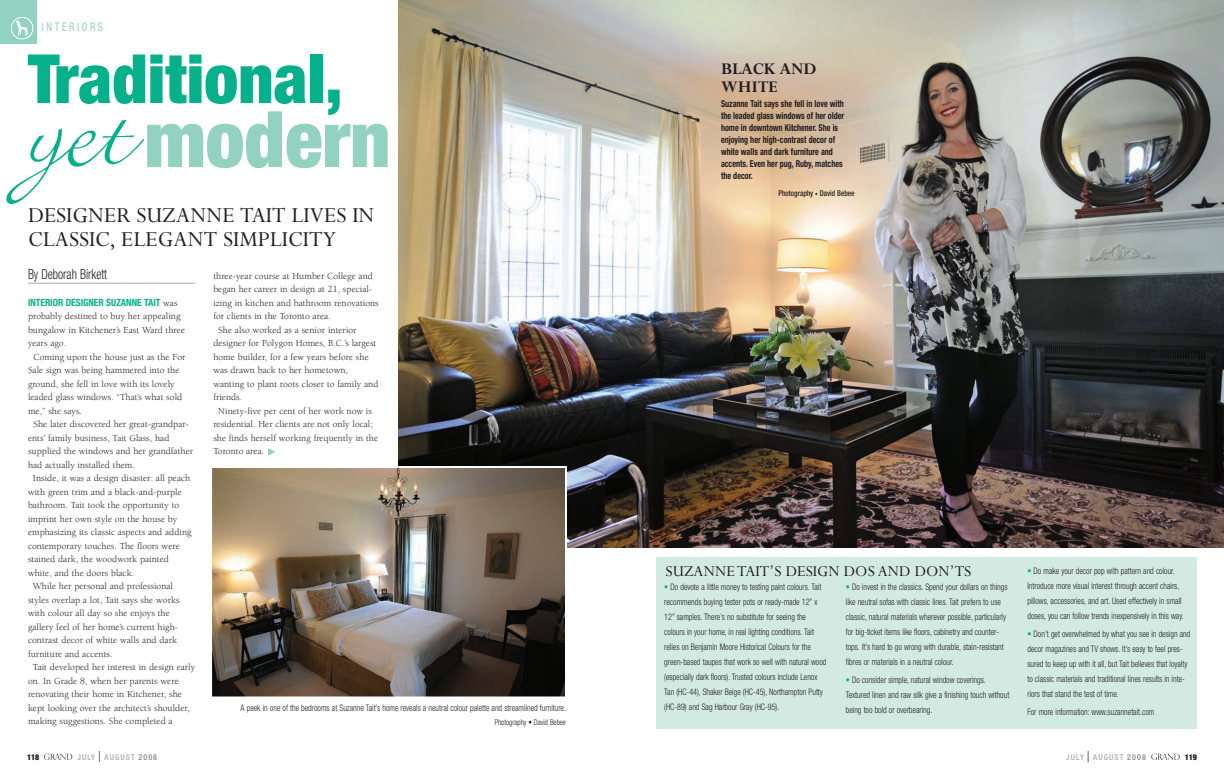
<style>
.page{position:relative;width:1224px;height:783px;background:#fff}
.page>*{position:absolute;margin:0;border:0;box-sizing:border-box;transform-origin:0 0}
.t1{font:900 condensed 78px "Helvetica Neue";color:#93d2be}
.t2{font:900 condensed 68px "Helvetica Neue";color:#06b08a}
.t3{font:24px/24px "Perpetua";color:#231f20}
.t4{font:700 18px/18px "Perpetua";color:#231f20}
.t5{font:17px "Perpetua";color:#231f20}
.t6{font:300 condensed 14px "Helvetica Neue";color:#231f20;scale:.85 1}
.t7{font:condensed 12px "Helvetica Neue";letter-spacing:.25em;color:#93d2be;scale:.85 1}
.t8{font:700 condensed 10px "Helvetica Neue";color:#06b08a;scale:.95 1}
.t9{font:9.5px "Berkeley";letter-spacing:.005em;color:#231f20}
.t10{font:700 condensed 9.5px/12px "Helvetica Neue";color:#231f20;scale:.85 1}
.t11{font:300 condensed 9px/15px "Helvetica Neue";color:#231f20;scale:.9 1}
.t12{font:500 condensed 8px "Helvetica Neue";letter-spacing:.135em;color:#a8a9ad}
.t13{font:500 condensed 8px "Helvetica Neue";color:#231f20;scale:.9 1}
.t14{font:300 condensed 8px "Helvetica Neue";color:#231f20;scale:.9 1}
.t15{font:900 condensed 8px "Helvetica Neue";letter-spacing:-.015em;color:#231f20}
.s1{font-family:"Berkeley";font-weight:400;font-stretch:normal;font-size:9.5px;color:#231f20}
.s2{font-size:6px}
.s3{color:#06b08a}
.s4{font-size:15px;color:#231f20}
.s5{color:#808285}
</style>
<div class="page">
<svg style="left:1151px;top:754px;width:29px;height:6px"></svg>
<svg style="left:44px;top:754px;width:28px;height:6px"></svg>
<hr style="left:28px;top:283px;width:167px;height:1px;background:#a8a9ad">
<svg style="left:268px;top:448px;width:7px;height:8px"></svg>
<div style="left:0;top:0;width:37px;height:44px;background:#93d2be"></div>
<div style="left:11px;top:17px;width:22px;height:22px;border:1px solid #fff;border-radius:50%"></div>
<svg style="left:16px;top:20px;width:12px;height:16px"></svg>
<img style="left:398px;top:0;width:826px;height:548px">
<img style="left:213px;top:469px;width:351px;height:227px">
<div style="left:210px;top:466px;width:357px;height:233px;border:2px solid #fff"></div>
<div style="left:656px;top:557px;width:541px;height:172px;background:#d2eae1"></div>
<svg style="left:6px;top:120px;width:138px;height:84px"></svg>
<p class="t7" style="left:42px;top:22px;width:73px">INTERIORS</p>
<h2 class="t2" style="left:28px;top:55px;width:316px">Traditional,</h2>
<h1 class="t1" style="left:145px;top:111px;width:247px">modern</h1>
<h3 class="t3" style="left:28px;top:205px;width:348px">DESIGNER SUZANNE TAIT LIVES IN<br>CLASSIC, ELEGANT SIMPLICITY</h3>
<h3 class="t6" style="left:28px;top:269px;width:95px">By Deborah Birkett</h3>
<p class="t8" style="left:28px;top:299px;width:159px">INTERIOR DESIGNER SUZANNE TAIT <span class="s1">was</span></p>
<p class="t9" style="left:28px;top:313px;width:154px">probably destined to buy her appealing</p>
<p class="t9" style="left:28px;top:326px;width:159px">bungalow in Kitchener’s East Ward three</p>
<p class="t9" style="left:28px;top:340px;width:40px">years ago.</p>
<p class="t9" style="left:34px;top:353px;width:154px">Coming upon the house just as the For</p>
<p class="t9" style="left:28px;top:367px;width:153px">Sale sign was being hammered into the</p>
<p class="t9" style="left:28px;top:380px;width:148px">ground, she fell in love with its lovely</p>
<p class="t9" style="left:28px;top:394px;width:156px">leaded glass windows. “That’s what sold</p>
<p class="t9" style="left:28px;top:407px;width:56px">me,” she says.</p>
<p class="t9" style="left:34px;top:421px;width:157px">She later discovered her great-grandpar-</p>
<p class="t9" style="left:28px;top:434px;width:143px">ents’ family business, Tait Glass, had</p>
<p class="t9" style="left:28px;top:448px;width:167px">supplied the windows and her grandfather</p>
<p class="t9" style="left:28px;top:461px;width:108px">had actually installed them.</p>
<p class="t9" style="left:33px;top:475px;width:159px">Inside, it was a design disaster: all peach</p>
<p class="t9" style="left:28px;top:488px;width:155px">with green trim and a black-and-purple</p>
<p class="t9" style="left:28px;top:502px;width:153px">bathroom. Tait took the opportunity to</p>
<p class="t9" style="left:28px;top:515px;width:151px">imprint her own style on the house by</p>
<p class="t9" style="left:28px;top:529px;width:165px">emphasizing its classic aspects and adding</p>
<p class="t9" style="left:28px;top:542px;width:153px">contemporary touches. The floors were</p>
<p class="t9" style="left:28px;top:556px;width:142px">stained dark, the woodwork painted</p>
<p class="t9" style="left:28px;top:569px;width:108px">white, and the doors black.</p>
<p class="t9" style="left:33px;top:583px;width:142px">While her personal and professional</p>
<p class="t9" style="left:28px;top:596px;width:153px">styles overlap a lot, Tait says she works</p>
<p class="t9" style="left:28px;top:610px;width:143px">with colour all day so she enjoys the</p>
<p class="t9" style="left:28px;top:623px;width:152px">gallery feel of her home’s current high-</p>
<p class="t9" style="left:28px;top:637px;width:151px">contrast decor of white walls and dark</p>
<p class="t9" style="left:28px;top:650px;width:86px">furniture and accents.</p>
<p class="t9" style="left:33px;top:664px;width:164px">Tait developed her interest in design early</p>
<p class="t9" style="left:28px;top:677px;width:152px">on. In Grade 8, when her parents were</p>
<p class="t9" style="left:28px;top:691px;width:155px">renovating their home in Kitchener, she</p>
<p class="t9" style="left:28px;top:704px;width:163px">kept looking over the architect’s shoulder,</p>
<p class="t9" style="left:28px;top:718px;width:146px">making suggestions. She completed a</p>
<p class="t9" style="left:213px;top:272px;width:161px">three-year course at Humber College and</p>
<p class="t9" style="left:213px;top:286px;width:160px">began her career in design at 21, special-</p>
<p class="t9" style="left:213px;top:299px;width:167px">izing in kitchen and bathroom renovations</p>
<p class="t9" style="left:213px;top:313px;width:119px">for clients in the Toronto area.</p>
<p class="t9" style="left:218px;top:326px;width:140px">She also worked as a senior interior</p>
<p class="t9" style="left:213px;top:340px;width:165px">designer for Polygon Homes, B.C.’s largest</p>
<p class="t9" style="left:213px;top:353px;width:157px">home builder, for a few years before she</p>
<p class="t9" style="left:213px;top:367px;width:136px">was drawn back to her hometown,</p>
<p class="t9" style="left:213px;top:380px;width:167px">wanting to plant roots closer to family and</p>
<p class="t9" style="left:213px;top:394px;width:30px">friends.</p>
<p class="t9" style="left:218px;top:407px;width:155px">Ninety-five per cent of her work now is</p>
<p class="t9" style="left:213px;top:421px;width:161px">residential. Her clients are not only local;</p>
<p class="t9" style="left:213px;top:434px;width:166px">she finds herself working frequently in the</p>
<p class="t9" style="left:213px;top:448px;width:52px">Toronto area.</p>
<p class="t11" style="left:241px;top:702px;width:363px">A peek in one of the bedrooms at Suzanne Tait’s home reveals a neutral colour palette and streamlined furniture.</p>
<p class="t14" style="left:495px;top:720px;width:81px">Photography • David Bebee</p>
<h3 class="t4" style="left:721px;top:62px;width:97px">BLACK AND<br>WHITE</h3>
<p class="t10" style="left:721px;top:99px;width:146px">Suzanne Tait says she fell in love with the leaded glass windows of her older home in downtown Kitchener. She is enjoying her high-contrast decor of white walls and dark furniture and accents. Even her pug, Ruby, matches the decor.</p>
<p class="t13" style="left:779px;top:191px;width:86px">Photography <span class="s2">•</span> David Bebee</p>
<h3 class="t5" style="left:666px;top:564px;width:307px">SUZANNE TAIT’S DESIGN DOS AND DON’TS</h3>
<p class="t11" style="left:664px;top:580px;width:182px"><span class="s3">•</span> Do devote a little money to testing paint colours. Tait recommends buying tester pots or ready-made 12” x 12” samples. There’s no substitute for seeing the colours in your home, in real lighting conditions. Tait relies on Benjamin Moore Historical Colours for the green-based taupes that work so well with natural wood (especially dark floors). Trusted colours include Lenox Tan (HC-44), Shaker Beige (HC-45), Northampton Putty (HC-89) and Sag Harbour Gray (HC-95).</p>
<p class="t11" style="left:846px;top:580px;width:181px"><span class="s3">•</span> Do invest in the classics. Spend your dollars on things like neutral sofas with classic lines. Tait prefers to use classic, natural materials wherever possible, particularly for big-ticket items like floors, cabinetry and counter&shy;tops. It’s hard to go wrong with durable, stain-resistant fibres or materials in a neutral colour.</p>
<p class="t11" style="left:846px;top:674px;width:183px"><span class="s3">•</span> Do consider simple, natural window coverings.<br>Textured linen and raw silk give a finishing touch without being too bold or overbearing.</p>
<p class="t11" style="left:1027px;top:564px;width:175px"><span class="s3">•</span> Do make your decor pop with pattern and colour.<br>Introduce more visual interest through accent chairs, pillows, accessories, and art. Used effectively in small doses, you can follow trends inexpensively in this way.</p>
<p class="t11" style="left:1027px;top:627px;width:183px"><span class="s3">•</span> Don’t get overwhelmed by what you see in design and decor magazines and TV shows. It’s easy to feel pres&shy;sured to keep up with it all, but Tait believes that loyalty to classic materials and traditional lines results in inte&shy;riors that stand the test of time.</p>
<p class="t11" style="left:1027px;top:705px;width:143px">For more information: www.suzannetait.com</p>
<p class="t15" style="left:27px;top:754px;width:14px">118</p>
<p class="t12" style="left:77px;top:754px;width:81px">JULY <span class="s4">|</span> AUGUST <span class="s5">2008</span></p>
<p class="t12" style="left:1088px;top:754px;width:60px"><span class="s4">|</span> AUGUST <span class="s5">2008</span></p>
<p class="t15" style="left:1185px;top:754px;width:14px">119</p>
<p class="t12" style="left:1066px;top:754px;width:19px">JULY</p>
</div>
